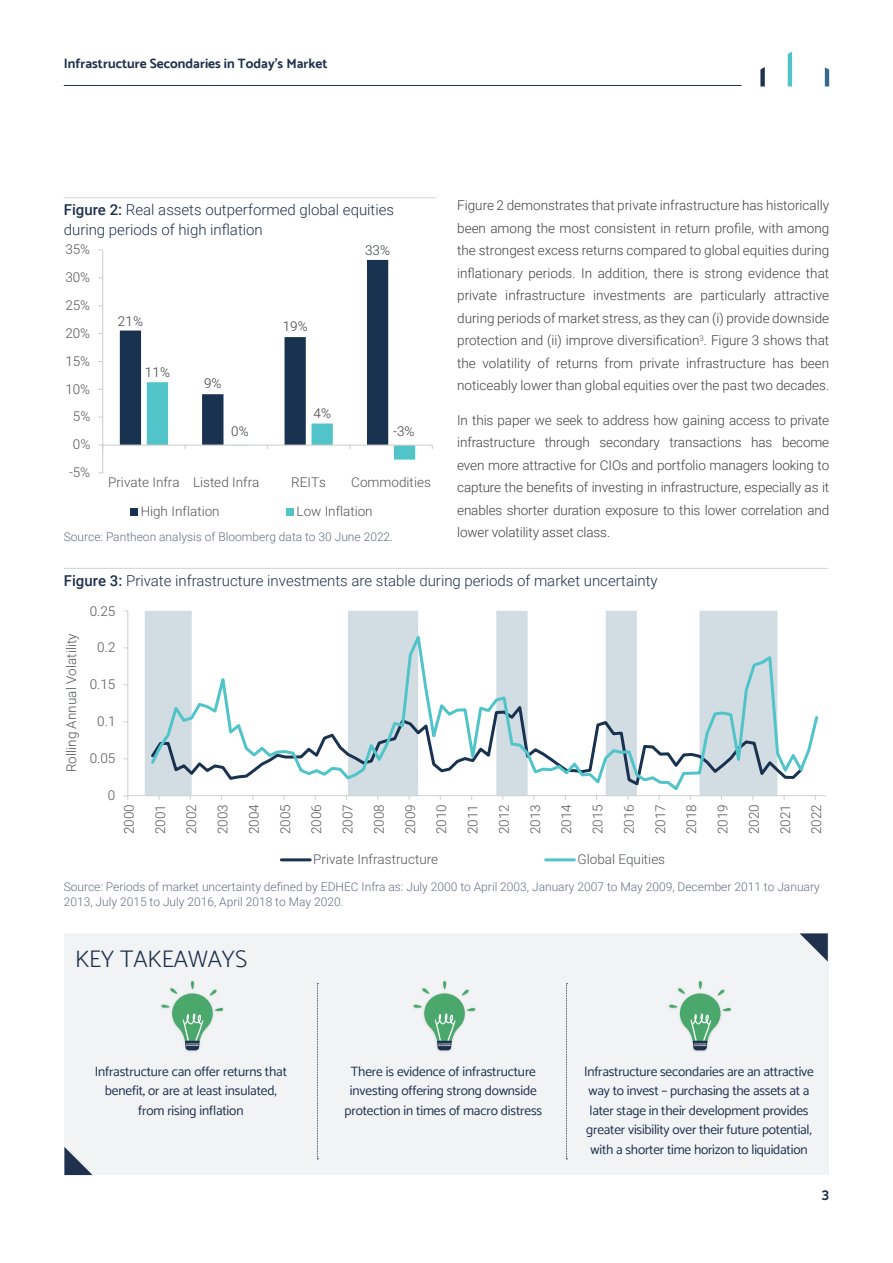
<style>
.page{position:relative;width:893px;height:1263px;background:#fff}
.page>*{position:absolute;margin:0;border:0;box-sizing:border-box;transform-origin:0 0}
.t1{font:300 24px "Catamaran";color:#20314e}
.t2{font:300 15px/19.5px "Roboto";color:#20314e}
.t3{font:700 15px "Catamaran";color:#20314e}
.t4{font:300 13.5px/22.5px "Roboto";letter-spacing:-.01em;color:#414042;text-align:justify}
.t5{font:13.5px/19.5px "Catamaran";letter-spacing:-.015em;color:#20314e;text-align:center}
.t6{font:300 13.5px "Roboto";color:#515455}
.t7{font:700 13.5px "Catamaran";color:#20314e}
.t8{font:300 13.5px "Roboto";letter-spacing:.005em;color:#383b3d}
.t9{font:300 12px/15px "Roboto";color:#636f83}
.s1{font-weight:500}
</style>
<div class="page">
<hr style="left:64px;top:85px;width:677px;height:1px;background:#20314e">
<svg style="left:760px;top:67px;width:5px;height:19px"></svg>
<svg style="left:788px;top:52px;width:4px;height:34px"></svg>
<svg style="left:825px;top:67px;width:4px;height:19px"></svg>
<hr style="left:64px;top:197px;width:372px;height:1px;background:#d2d2d2">
<svg style="left:120px;top:260px;width:268px;height:184px"></svg>
<hr style="left:102px;top:250px;width:1px;height:223px;background:#d0d1d1">
<hr style="left:103px;top:444px;width:329px;height:2px;background:#d0d1d1">
<svg style="left:147px;top:382px;width:268px;height:78px"></svg>
<div style="left:130px;top:508px;width:8px;height:8px;background:#183250"></div>
<div style="left:286px;top:508px;width:8px;height:8px;background:#50c4c9"></div>
<hr style="left:64px;top:568px;width:764px;height:1px;background:#d2d2d2">
<hr style="left:127px;top:611px;width:1px;height:185px;background:#d0d1d1">
<hr style="left:128px;top:795px;width:698px;height:1px;background:#d0d1d1">
<svg style="left:699px;top:611px;width:78px;height:189px"></svg>
<svg style="left:606px;top:611px;width:31px;height:189px"></svg>
<svg style="left:496px;top:611px;width:32px;height:189px"></svg>
<svg style="left:346px;top:611px;width:72px;height:189px"></svg>
<svg style="left:145px;top:611px;width:47px;height:189px;background:#d6e0e5"></svg>
<svg style="left:149px;top:627px;width:669px;height:166px"></svg>
<hr style="left:281px;top:858px;width:29px;height:3px;background:#183250">
<hr style="left:546px;top:858px;width:28px;height:3px;background:#50c4c9">
<div style="left:64px;top:933px;width:764px;height:242px;background:#f1f3f5"></div>
<svg style="left:413px;top:981px;width:62px;height:69px"></svg>
<svg style="left:161px;top:981px;width:62px;height:69px"></svg>
<svg style="left:566px;top:983px;width:1px;height:176px"></svg>
<svg style="left:317px;top:983px;width:1px;height:176px"></svg>
<div style="left:667px;top:979px;width:66px;height:74px;background:#c7c9c8;opacity:.69"></div>
<svg style="left:669px;top:981px;width:62px;height:69px"></svg>
<svg style="left:800px;top:933px;width:28px;height:29px"></svg>
<svg style="left:64px;top:1147px;width:29px;height:28px"></svg>
<p class="t7" style="left:64px;top:55px;width:265px">Infrastructure Secondaries in Today’s Market</p>
<p class="t2" style="left:64px;top:200px;width:332px"><span class="s1">Figure 2:</span> Real assets outperformed global equities during periods of high inflation</p>
<p class="t4" style="left:457px;top:193px;width:374px">Figure 2 demonstrates that private infrastructure has historically been among the most consistent in return profile, with among the strongest excess returns compared to global equities during inflationary periods. In addition, there is strong evidence that private infrastructure investments are particularly attractive during periods of market stress, as they can (i) provide downside protection and (ii) improve diversification<sup>3</sup>. Figure 3 shows that the volatility of returns from private infrastructure has been noticeably lower than global equities over the past two decades.</p>
<p class="t4" style="left:457px;top:408px;width:374px">In this paper we seek to address how gaining access to private infrastructure through secondary transactions has become even more attractive for CIOs and portfolio managers looking to capture the benefits of investing in infrastructure, especially as it enables shorter duration exposure to this lower correlation and lower volatility asset class.</p>
<p class="t6" style="left:65px;top:240px;width:26px">35%</p>
<p class="t8" style="left:365px;top:241px;width:27px">33%</p>
<p class="t6" style="left:65px;top:268px;width:26px">30%</p>
<p class="t6" style="left:65px;top:296px;width:26px">25%</p>
<p class="t8" style="left:118px;top:312px;width:27px">21%</p>
<p class="t8" style="left:283px;top:317px;width:27px">19%</p>
<p class="t6" style="left:65px;top:323px;width:26px">20%</p>
<p class="t6" style="left:65px;top:351px;width:26px">15%</p>
<p class="t8" style="left:145px;top:362px;width:27px">11%</p>
<p class="t8" style="left:204px;top:374px;width:19px">9%</p>
<p class="t6" style="left:65px;top:379px;width:26px">10%</p>
<p class="t8" style="left:313px;top:404px;width:19px">4%</p>
<p class="t6" style="left:73px;top:407px;width:19px">5%</p>
<p class="t8" style="left:231px;top:422px;width:19px">0%</p>
<p class="t8" style="left:393px;top:422px;width:23px">-3%</p>
<p class="t6" style="left:73px;top:435px;width:19px">0%</p>
<p class="t6" style="left:69px;top:463px;width:23px">-5%</p>
<p class="t6" style="left:108px;top:473px;width:153px">Private Infra Listed Infra</p>
<p class="t6" style="left:291px;top:473px;width:36px">REITs</p>
<p class="t6" style="left:351px;top:473px;width:81px">Commodities</p>
<p class="t6" style="left:141px;top:502px;width:81px">High Inflation</p>
<p class="t6" style="left:297px;top:502px;width:78px">Low Inflation</p>
<p class="t9" style="left:64px;top:528px;width:331px">Source: Pantheon analysis of Bloomberg data to 30 June 2022.</p>
<p class="t2" style="left:64px;top:570px;width:595px"><span class="s1">Figure 3:</span> Private infrastructure investments are stable during periods of market uncertainty</p>
<p class="t6" style="left:62px;top:772px;width:140px;rotate:-90deg">Rolling Annual Volatility</p>
<p class="t6" style="left:90px;top:601px;width:27px">0.25</p>
<p class="t6" style="left:97px;top:638px;width:20px">0.2</p>
<p class="t6" style="left:90px;top:675px;width:27px">0.15</p>
<p class="t6" style="left:97px;top:712px;width:20px">0.1</p>
<p class="t6" style="left:90px;top:748px;width:27px">0.05</p>
<p class="t6" style="left:108px;top:785px;width:9px">0</p>
<p class="t6" style="left:120px;top:834px;width:31px;rotate:-90deg">2000</p>
<p class="t6" style="left:151px;top:834px;width:31px;rotate:-90deg">2001</p>
<p class="t6" style="left:182px;top:834px;width:31px;rotate:-90deg">2002</p>
<p class="t6" style="left:213px;top:834px;width:31px;rotate:-90deg">2003</p>
<p class="t6" style="left:245px;top:834px;width:31px;rotate:-90deg">2004</p>
<p class="t6" style="left:276px;top:834px;width:31px;rotate:-90deg">2005</p>
<p class="t6" style="left:307px;top:834px;width:31px;rotate:-90deg">2006</p>
<p class="t6" style="left:338px;top:834px;width:31px;rotate:-90deg">2007</p>
<p class="t6" style="left:369px;top:834px;width:31px;rotate:-90deg">2008</p>
<p class="t6" style="left:401px;top:834px;width:31px;rotate:-90deg">2009</p>
<p class="t6" style="left:432px;top:834px;width:31px;rotate:-90deg">2010</p>
<p class="t6" style="left:463px;top:834px;width:31px;rotate:-90deg">2011</p>
<p class="t6" style="left:494px;top:834px;width:31px;rotate:-90deg">2012</p>
<p class="t6" style="left:526px;top:834px;width:31px;rotate:-90deg">2013</p>
<p class="t6" style="left:557px;top:834px;width:31px;rotate:-90deg">2014</p>
<p class="t6" style="left:588px;top:834px;width:31px;rotate:-90deg">2015</p>
<p class="t6" style="left:619px;top:834px;width:31px;rotate:-90deg">2016</p>
<p class="t6" style="left:651px;top:834px;width:31px;rotate:-90deg">2017</p>
<p class="t6" style="left:682px;top:834px;width:31px;rotate:-90deg">2018</p>
<p class="t6" style="left:713px;top:834px;width:31px;rotate:-90deg">2019</p>
<p class="t6" style="left:744px;top:834px;width:31px;rotate:-90deg">2020</p>
<p class="t6" style="left:776px;top:834px;width:31px;rotate:-90deg">2021</p>
<p class="t6" style="left:807px;top:834px;width:31px;rotate:-90deg">2022</p>
<p class="t6" style="left:313px;top:849px;width:127px">Private Infrastructure</p>
<p class="t6" style="left:577px;top:849px;width:89px">Global Equities</p>
<p class="t9" style="left:64px;top:879px;width:758px">Source: Periods of market uncertainty defined by EDHEC Infra as: July 2000 to April 2003, January 2007 to May 2009, December 2011 to January<br>2013, July 2015 to July 2016, April 2018 to May 2020.</p>
<h1 class="t1" style="left:75px;top:944px;width:174px">KEY TAKEAWAYS</h1>
<p class="t5" style="left:95px;top:1061px;width:194px">Infrastructure can offer returns that benefit, or are at least insulated, from rising inflation</p>
<p class="t5" style="left:344px;top:1061px;width:199px">There is evidence of infrastructure investing offering strong downside protection in times of macro distress</p>
<p class="t5" style="left:584px;top:1061px;width:231px">Infrastructure secondaries are an attractive way to invest – purchasing the assets at a later stage in their development provides greater visibility over their future potential, with a shorter time horizon to liquidation</p>
<p class="t3" style="left:822px;top:1185px;width:9px">3</p>
</div>
